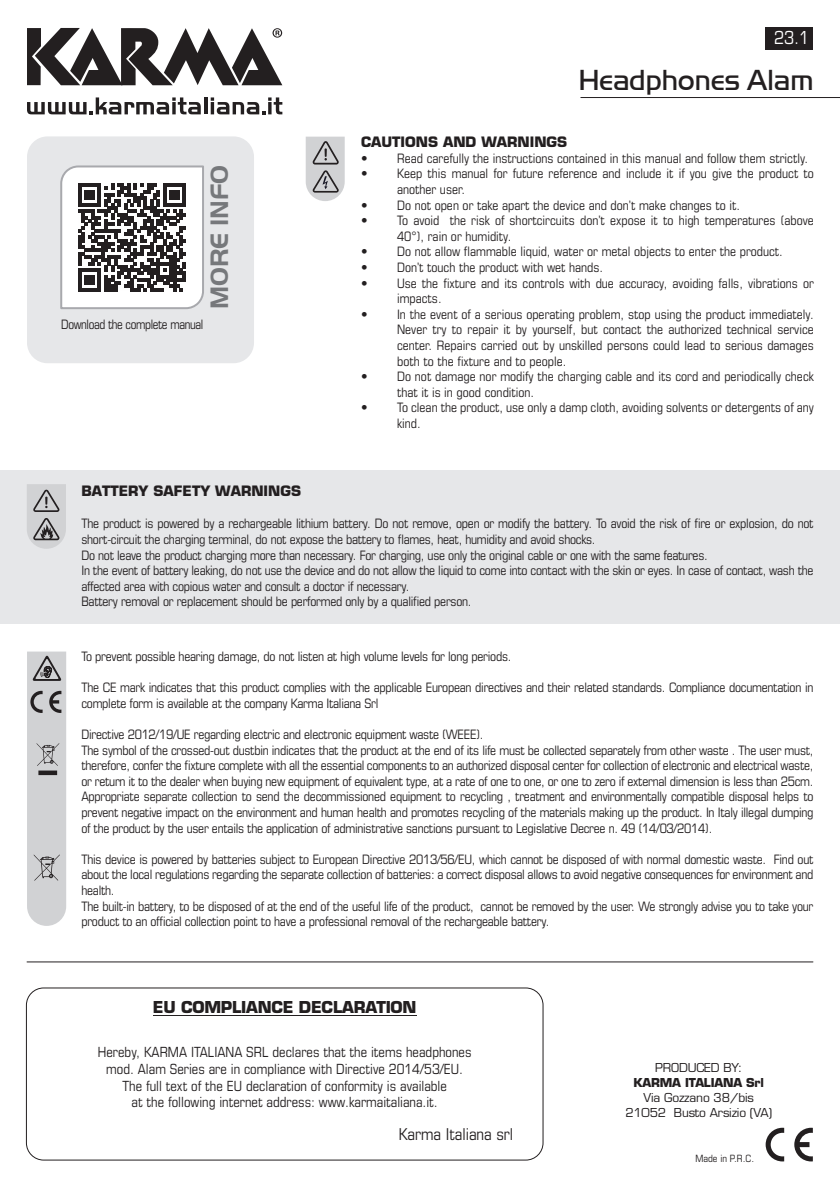
<style>
.page{position:relative;width:840px;height:1188px;background:#fff}
.page>*{position:absolute;margin:0;border:0;box-sizing:border-box;transform-origin:0 0}
.t1{font:30px "Handel Got D Ligh";letter-spacing:-.015em;color:#231f20}
.t2{font:700 26px "Handel Got D";color:#76787b}
.t3{font:condensed 18px "Eurostile";color:#fff}
.t4{font:condensed 16.4px "Eurostile";color:#231f20}
.t5{font:700 16px "Eurostile";letter-spacing:-.015em;color:#231f20}
.t6{font:condensed 14px/16.8px "Eurostile";color:#231f20;text-align:center}
.t7{font:700 14px "Eurostile";color:#231f20}
.t8{font:condensed 13px/15.6px "Eurostile";letter-spacing:-.02em;color:#231f20}
.t9{font:condensed 13px/15.6px "Eurostile";color:#231f20}
.t10{font:condensed 13px "Eurostile";letter-spacing:-.02em;color:#231f20;scale:.95 1}
.t11{font:12px/15px "Eurostile";letter-spacing:-.015em;color:#231f20;text-align:center}
.t12{font:700 12px "Eurostile";letter-spacing:-.015em;color:#231f20}
.t13{font:condensed 10px "Eurostile";color:#231f20}
</style>
<div class="page">
<div style="left:0;top:470px;width:839px;height:154px;background:#e6e7e9"></div>
<div style="left:27px;top:136px;width:227px;height:227px;background:#e6e7e9;border-radius:20px"></div>
<hr style="left:580px;top:97px;width:259px;height:1px;background:#231f20">
<div style="left:765px;top:27px;width:47px;height:22px;background:#231f20"></div>
<svg style="left:27px;top:97px;width:174px;height:17px"></svg>
<hr style="left:204px;top:97px;width:3px;height:17px;background:#231f20">
<svg style="left:211px;top:97px;width:71px;height:17px"></svg>
<svg style="left:27px;top:28px;width:255px;height:57px"></svg>
<svg style="left:60px;top:165px;width:144px;height:145px;background:#adabac"></svg>
<svg style="left:305px;top:137px;width:39px;height:64px;background:#bfc0c1"></svg>
<svg style="left:27px;top:484px;width:39px;height:65px;background:#bababc"></svg>
<svg style="left:27px;top:651px;width:39px;height:275px;background:#c5c5c7"></svg>
<svg style="left:765px;top:1128px;width:18px;height:33px"></svg>
<svg style="left:794px;top:1128px;width:18px;height:33px"></svg>
<div style="left:26px;top:987px;width:517px;height:173px;border:1px solid #231f20;border-radius:17px"></div>
<hr style="left:153px;top:1015px;width:263px;height:1px;background:#231f20">
<hr style="left:27px;top:961px;width:785px;height:1px;background:#231f20">
<h2 class="t2" style="left:207px;top:309px;width:146px;rotate:-90deg">MORE INFO</h2>
<p class="t10" style="left:61px;top:320px;width:151px">Download the complete manual</p>
<h3 class="t3" style="left:773px;top:31px;width:37px">23.1</h3>
<h1 class="t1" style="left:578px;top:66px;width:237px">Headphones Alam</h1>
<p class="t7" style="left:361px;top:137px;width:208px">CAUTIONS AND WARNINGS</p>
<p class="t9" style="left:361px;top:151px;width:448px">• Read carefully the instructions contained in this manual and follow them strictly.</p>
<p class="t9" style="left:397px;top:167px;width:418px;text-indent:-36px">• Keep this manual for future reference and include it if you give the product to another user.</p>
<p class="t9" style="left:361px;top:198px;width:380px">• Do not open or take apart the device and don’t make changes to it.</p>
<p class="t9" style="left:397px;top:214px;width:418px;text-indent:-36px">• To avoid the risk of shortcircuits don’t expose it to high temperatures (above<br>40°), rain or humidity.</p>
<p class="t9" style="left:361px;top:245px;width:423px">• Do not allow flammable liquid, water or metal objects to enter the product.</p>
<p class="t9" style="left:361px;top:261px;width:243px">• Don’t touch the product with wet hands.</p>
<p class="t9" style="left:397px;top:276px;width:418px;text-indent:-36px">• Use the fixture and its controls with due accuracy, avoiding falls, vibrations or impacts.</p>
<p class="t8" style="left:397px;top:307px;width:418px;text-align:justify;text-indent:-36px">• In the event of a serious operating problem, stop using the product immediately.<br>Never try to repair it by yourself, but contact the authorized technical service center. Repairs carried out by unskilled persons could lead to serious damages both to the fixture and to people.</p>
<p class="t9" style="left:397px;top:370px;width:418px;text-indent:-36px">• Do not damage nor modify the charging cable and its cord and periodically check that it is in good condition.</p>
<p class="t9" style="left:397px;top:401px;width:418px;text-indent:-36px">• To clean the product, use only a damp cloth, avoiding solvents or detergents of any kind.</p>
<p class="t7" style="left:81px;top:486px;width:221px">BATTERY SAFETY WARNINGS</p>
<p class="t8" style="left:81px;top:517px;width:733px">The product is powered by a rechargeable lithium battery. Do not remove, open or modify the battery. To avoid the risk of fire or explosion, do not short-circuit the charging terminal, do not expose the battery to flames, heat, humidity and avoid shocks.<br>Do not leave the product charging more than necessary. For charging, use only the original cable or one with the same features.<br>In the event of battery leaking, do not use the device and do not allow the liquid to come into contact with the skin or eyes. In case of contact, wash the affected area with copious water and consult a doctor if necessary.<br>Battery removal or replacement should be performed only by a qualified person.</p>
<p class="t8" style="left:81px;top:650px;width:431px">To prevent possible hearing damage, do not listen at high volume levels for long periods.</p>
<p class="t8" style="left:81px;top:681px;width:733px">The CE mark indicates that this product complies with the applicable European directives and their related standards. Compliance documentation in complete form is available at the company Karma Italiana Srl</p>
<p class="t8" style="left:81px;top:728px;width:733px">Directive 2012/19/UE regarding electric and electronic equipment waste (WEEE).<br>The symbol of the crossed-out dustbin indicates that the product at the end of its life must be collected separately from other waste . The user must, therefore, confer the fixture complete with all the essential components to an authorized disposal center for collection of electronic and electrical waste, or return it to the dealer when buying new equipment of equivalent type, at a rate of one to one, or one to zero if external dimension is less than 25cm.<br>Appropriate separate collection to send the decommissioned equipment to recycling , treatment and environmentally compatible disposal helps to prevent negative impact on the environment and human health and promotes recycling of the materials making up the product. In Italy illegal dumping of the product by the user entails the application of administrative sanctions pursuant to Legislative Decree n. 49 (14/03/2014).</p>
<p class="t8" style="left:81px;top:852px;width:733px">This device is powered by batteries subject to European Directive 2013/56/EU, which cannot be disposed of with normal domestic waste. Find out about the local regulations regarding the separate collection of batteries: a correct disposal allows to avoid negative consequences for environment and health.<br>The built-in battery, to be disposed of at the end of the useful life of the product, cannot be removed by the user. We strongly advise you to take your product to an official collection point to have a professional removal of the rechargeable battery.</p>
<p class="t5" style="left:153px;top:1001px;width:265px">EU COMPLIANCE DECLARATION</p>
<p class="t6" style="left:98px;top:1045px;width:375px">Hereby, KARMA ITALIANA SRL declares that the items headphones mod. Alam Series are in compliance with Directive 2014/53/EU.<br>The full text of the EU declaration of conformity is available<br>at the following internet address: www.karmaitaliana.it.</p>
<p class="t4" style="left:398px;top:1128px;width:116px">Karma Italiana srl</p>
<p class="t11" style="left:655px;top:1061px;width:89px">PRODUCED BY:</p>
<p class="t12" style="left:633px;top:1078px;width:132px">KARMA ITALIANA Srl</p>
<p class="t11" style="left:625px;top:1091px;width:148px">Via Gozzano 38/bis<br>21052 Busto Arsizio (VA)</p>
<p class="t13" style="left:695px;top:1154px;width:60px">Made in P.R.C.</p>
</div>
